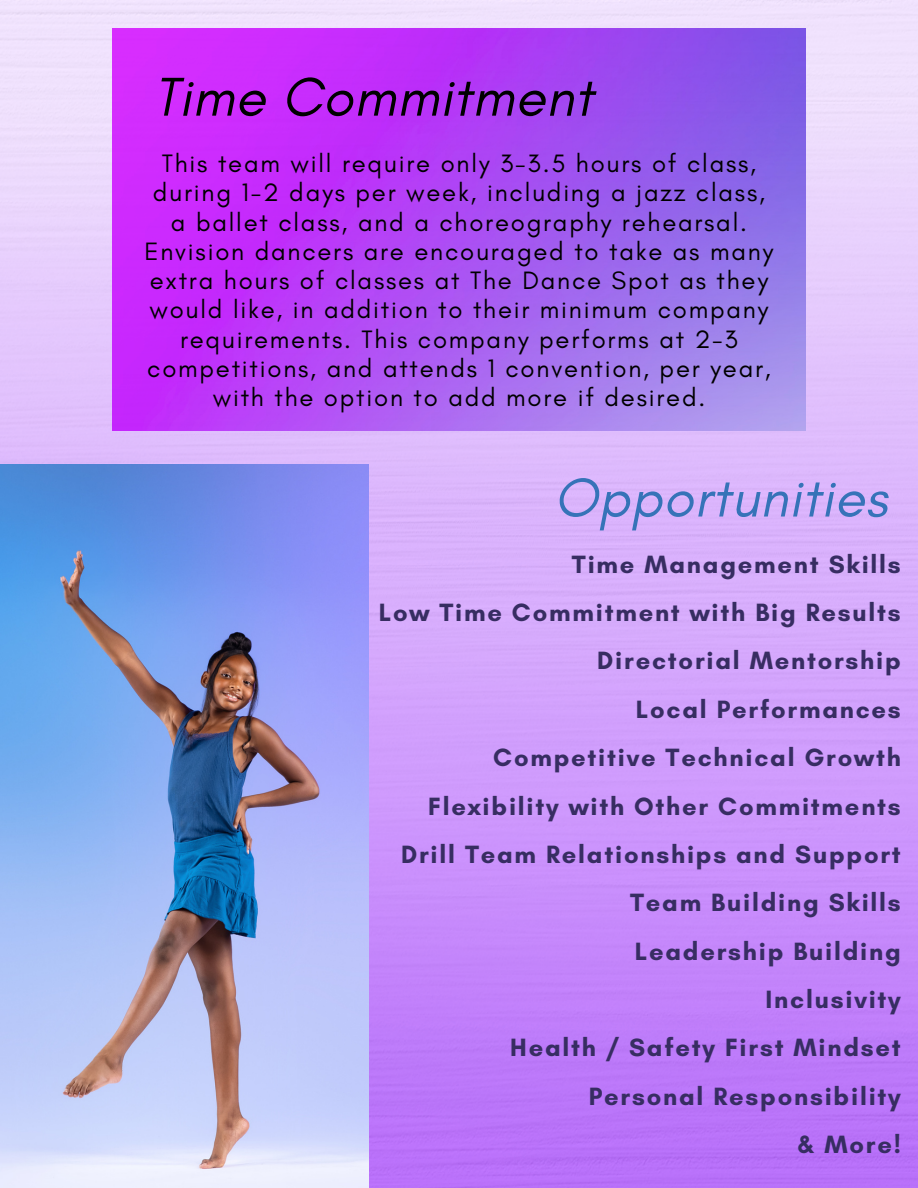
<style>
.page{position:relative;width:918px;height:1188px;background:#fff}
.page>*{position:absolute;margin:0;border:0;box-sizing:border-box;transform-origin:0 0}
.t1{font:italic 55.65px "Glacial Indifference";letter-spacing:.01em;color:#000}
.t2{font:italic 55.65px "Glacial Indifference";letter-spacing:.01em;color:#3673b8}
.t3{font:25.65px/29.2px "Glacial Indifference";letter-spacing:.07em;color:#000;text-align:center}
.t4{font:700 25.5px/48.3px "Glacial Indifference";letter-spacing:.07em;color:#372d62;text-align:right}
</style>
<div class="page">
<img style="left:0;top:0;width:918px;height:1188px">
<img style="left:0;top:465px;width:369px;height:723px">
<img style="left:113px;top:28px;width:693px;height:402px">
<h1 class="t1" style="left:154px;top:63px;width:441px">Time Commitment</h1>
<p class="t3" style="left:144px;top:148px;width:631px">This team will require only 3-3.5 hours of class, during 1-2 days per week, including a jazz class, a ballet class, and a choreography rehearsal.<br>Envision dancers are encouraged to take as many extra hours of classes at The Dance Spot as they would like, in addition to their minimum company requirements. This company performs at 2-3 competitions, and attends 1 convention, per year, with the option to add more if desired.</p>
<h1 class="t2" style="left:554px;top:464px;width:335px">Opportunities</h1>
<p class="t4" style="left:379px;top:540px;width:523px">Time Management Skills<br>Low Time Commitment with Big Results<br>Directorial Mentorship<br>Local Performances<br>Competitive Technical Growth<br>Flexibility with Other Commitments<br>Drill Team Relationships and Support<br>Team Building Skills<br>Leadership Building<br>Inclusivity<br>Health / Safety First Mindset<br>Personal Responsibility<br>&amp; More!</p>
</div>
